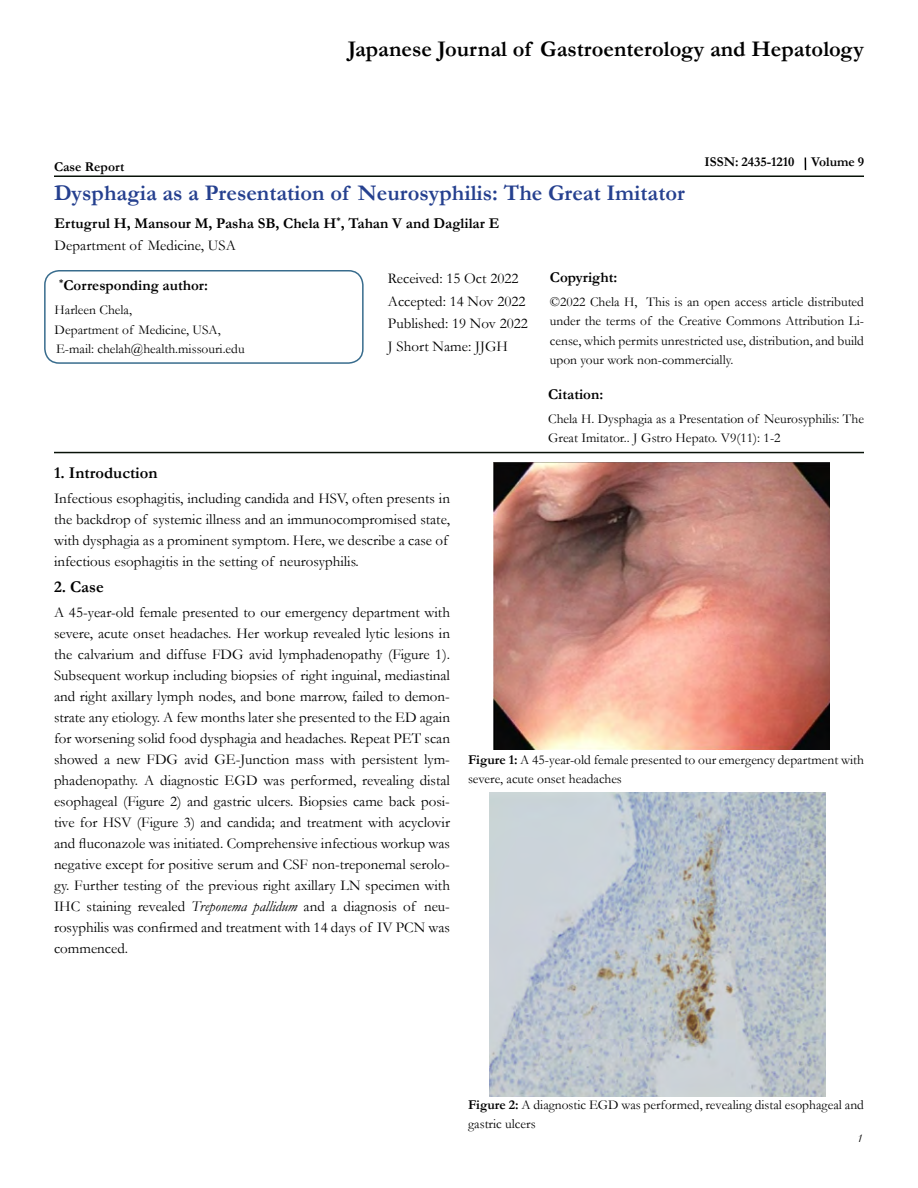
<style>
.page{position:relative;width:918px;height:1188px;background:#fff}
.page>*{position:absolute;margin:0;border:0;box-sizing:border-box;transform-origin:0 0}
.t1{font:700 22.5px "Garamond";color:#25408f}
.t2{font:700 22.5px "Garamond";color:#000}
.t3{font:700 16.5px "Garamond";color:#000}
.t4{font:15px/21px "Garamond";color:#000}
.t5{font:700 15px/22.5px "Garamond";color:#000}
.t6{font:13.5px/19.5px "Garamond";color:#000}
.t7{font:700 13.5px "Garamond";color:#000}
.t8{font:italic 12px "Garamond";color:#000}
.s1{font-weight:400}
.s2{font-style:italic}
.s3{font-weight:700}
</style>
<div class="page">
<hr style="left:54px;top:176px;width:810px;height:1px;background:#081208">
<svg style="left:805px;top:158px;width:1px;height:12px"></svg>
<div style="left:44px;top:270px;width:320px;height:94px;border:2px solid #386c8d;border-radius:14px"></div>
<hr style="left:54px;top:452px;width:810px;height:1px;background:#081208">
<img style="left:494px;top:462px;width:335px;height:288px">
<img style="left:489px;top:792px;width:337px;height:304px">
<p class="t7" style="left:54px;top:158px;width:72px">Case Report</p>
<h1 class="t2" style="left:348px;top:34px;width:518px">Japanese Journal of Gastroenterology and Hepatology</h1>
<p class="t7" style="left:705px;top:153px;width:161px">ISSN: 2435-1210 Volume 9</p>
<h1 class="t1" style="left:54px;top:178px;width:632px">Dysphagia as a Presentation of Neurosyphilis: The Great Imitator</h1>
<p class="t5" style="left:55px;top:212px;width:446px">Ertugrul H, Mansour M, Pasha SB, Chela H<sup>*</sup>, Tahan V and Daglilar E<br><span class="s1">Department of Medicine, USA</span></p>
<p class="t5" style="left:59px;top:274px;width:150px"><sup>*</sup>Corresponding author:</p>
<p class="t6" style="left:55px;top:300px;width:192px">Harleen Chela,<br>Department of Medicine, USA,<br>E-mail: chelah@health.missouri.edu</p>
<p class="t4" style="left:388px;top:267px;width:141px;line-height:22.5px">Received: 15 Oct 2022<br>Accepted: 14 Nov 2022<br>Published: 19 Nov 2022<br>J Short Name: JJGH</p>
<p class="t5" style="left:550px;top:266px;width:69px">Copyright:</p>
<p class="t6" style="left:550px;top:291px;width:316px;text-align:justify">©2022 Chela H, This is an open access article distributed under the terms of the Creative Commons Attribution Li&shy;cense, which permits unrestricted use, distribution, and build upon your work non-commercially.</p>
<p class="t5" style="left:548px;top:383px;width:57px">Citation:</p>
<p class="t6" style="left:548px;top:408px;width:317px">Chela H. Dysphagia as a Presentation of Neurosyphilis: The<br>Great Imitator.. J Gstro Hepato. V9(11): 1-2</p>
<p class="t3" style="left:54px;top:461px;width:105px">1. Introduction</p>
<p class="t4" style="left:54px;top:488px;width:398px">Infectious esophagitis, including candida and HSV, often presents in the backdrop of systemic illness and an immunocompromised state, with dysphagia as a prominent symptom. Here, we describe a case of infectious esophagitis in the setting of neurosyphilis.</p>
<p class="t3" style="left:54px;top:575px;width:51px">2. Case</p>
<p class="t4" style="left:54px;top:602px;width:398px;text-align:justify">A 45-year-old female presented to our emergency department with severe, acute onset headaches. Her workup revealed lytic lesions in the calvarium and diffuse FDG avid lymphadenopathy (Figure 1).<br>Subsequent workup including biopsies of right inguinal, mediastinal and right axillary lymph nodes, and bone marrow, failed to demon&shy;strate any etiology. A few months later she presented to the ED again for worsening solid food dysphagia and headaches. Repeat PET scan showed a new FDG avid GE-Junction mass with persistent lym&shy;phadenopathy. A diagnostic EGD was performed, revealing distal esophageal (Figure 2) and gastric ulcers. Biopsies came back posi&shy;tive for HSV (Figure 3) and candida; and treatment with acyclovir and fluconazole was initiated. Comprehensive infectious workup was negative except for positive serum and CSF non-treponemal serolo&shy;gy. Further testing of the previous right axillary LN specimen with IHC staining revealed <span class="s2">Treponema pallidum</span> and a diagnosis of neu&shy;rosyphilis was confirmed and treatment with 14 days of IV PCN was commenced.</p>
<p class="t6" style="left:468px;top:749px;width:398px"><span class="s3">Figure 1:</span> A 45-year-old female presented to our emergency department with severe, acute onset headaches</p>
<p class="t6" style="left:468px;top:1094px;width:397px"><span class="s3">Figure 2:</span> A diagnostic EGD was performed, revealing distal esophageal and gastric ulcers</p>
<p class="t8" style="left:857px;top:1130px;width:7px">1</p>
</div>
